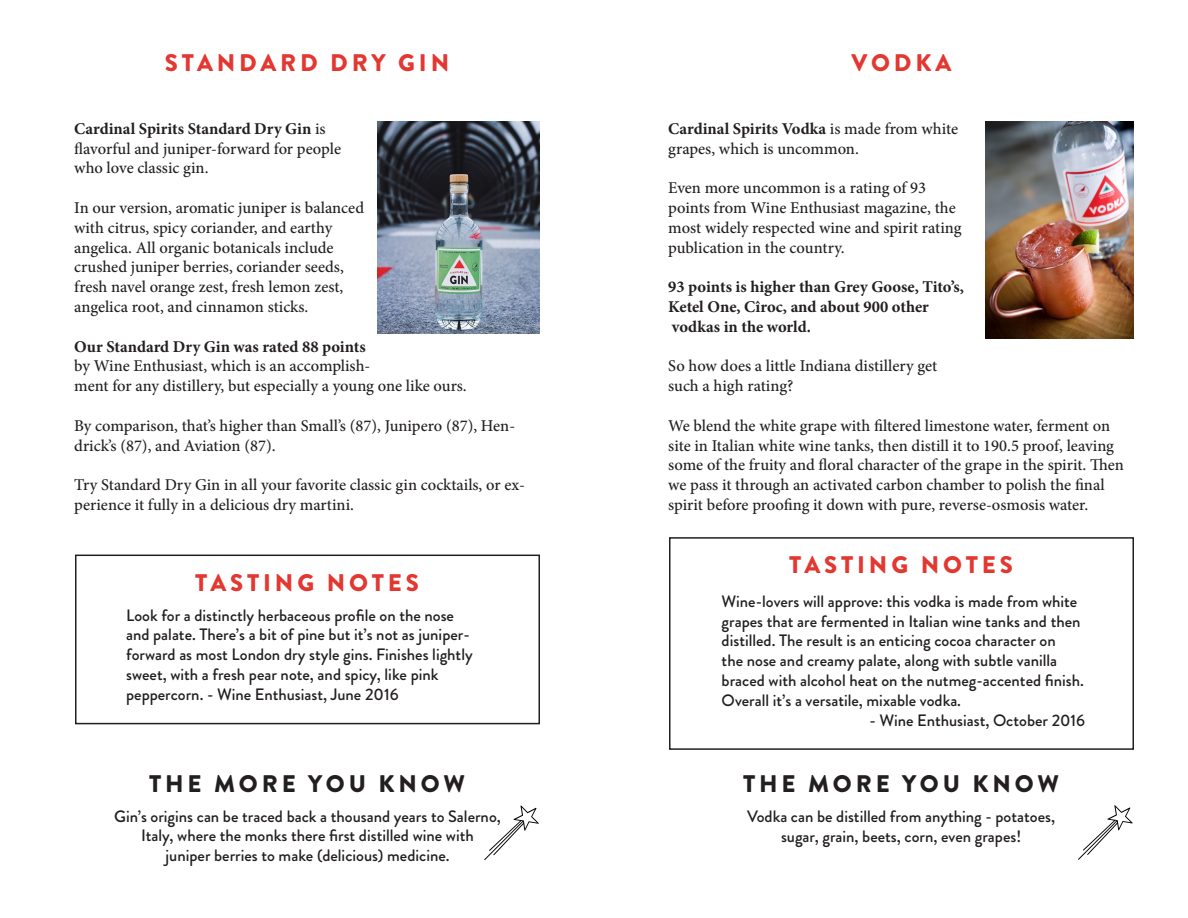
<style>
.page{position:relative;width:1188px;height:918px;background:#fff}
.page>*{position:absolute;margin:0;border:0;box-sizing:border-box;transform-origin:0 0}
.cocktail_heading{font:900 24px "Brandon Grotesque";letter-spacing:.16em;color:#e33731}
.cocktail_heading-2{font:900 24px "Brandon Grotesque";letter-spacing:.16em;color:#231f20}
.t1{font:500 16.5px/19.8px "Minion Pro";color:#231f20}
.t2{font:500 16.5px/19.8px "Brandon Grotesque";color:#231f20}
.t3{font:700 16.5px/19.8px "Minion Pro";color:#231f20}
.s1{font-weight:500}
.s2{font-weight:700}
</style>
<div class="page">
<div style="left:75px;top:555px;width:465px;height:169px;border:2px solid #231f20"></div>
<img style="left:378px;top:122px;width:162px;height:212px">
<svg style="left:484px;top:806px;width:55px;height:54px"></svg>
<div style="left:669px;top:537px;width:465px;height:213px;border:2px solid #231f20"></div>
<img style="left:985px;top:122px;width:149px;height:216px">
<svg style="left:1078px;top:805px;width:55px;height:55px"></svg>
<p class="cocktail_heading" style="left:165px;top:46px;width:286px">STANDARD DRY GIN</p>
<p class="t3" style="left:74px;top:118px;width:253px">Cardinal Spirits Standard Dry Gin <span class="s1">is</span></p>
<p class="t1" style="left:74px;top:138px;width:268px">flavorful and juniper-forward for people who love classic gin.</p>
<p class="t1" style="left:74px;top:198px;width:291px">In our version, aromatic juniper is balanced with citrus, spicy coriander, and earthy angelica. All organic botanicals include crushed juniper berries, coriander seeds, fresh navel orange zest, fresh lemon zest, angelica root, and cinnamon sticks.</p>
<p class="t1" style="left:74px;top:336px;width:394px"><span class="s2">Our Standard Dry Gin was rated 88 points<br></span>by Wine Enthusiast, which is an accomplish-<br>ment for any distillery, but especially a young one like ours.</p>
<p class="t1" style="left:74px;top:416px;width:442px">By comparison, that’s higher than Small’s (87), Junipero (87), Hen&shy;drick’s (87), and Aviation (87).</p>
<p class="t1" style="left:74px;top:475px;width:452px">Try Standard Dry Gin in all your favorite classic gin cocktails, or ex&shy;perience it fully in a delicious dry martini.</p>
<p class="cocktail_heading" style="left:195px;top:566px;width:225px">TASTING NOTES</p>
<p class="t2" style="left:126px;top:605px;width:348px">Look for a distinctly herbaceous profile on the nose and palate. There’s a bit of pine but it’s not as juniper&shy;forward as most London dry style gins. Finishes lightly sweet, with a fresh pear note, and spicy, like pink peppercorn. - Wine Enthusiast, June 2016</p>
<p class="cocktail_heading-2" style="left:149px;top:767px;width:318px">THE MORE YOU KNOW</p>
<p class="t2" style="left:114px;top:806px;width:388px;text-align:center">Gin’s origins can be traced back a thousand years to Salerno,<br>Italy, where the monks there first distilled wine with</p>
<p class="t2" style="left:166px;top:846px;width:286px">juniper berries to make (delicious) medicine.</p>
<p class="cocktail_heading" style="left:852px;top:45px;width:101px">VODKA</p>
<p class="t1" style="left:668px;top:119px;width:291px"><span class="s2">Cardinal Spirits Vodka</span> is made from white grapes, which is uncommon.</p>
<p class="t1" style="left:668px;top:178px;width:295px">Even more uncommon is a rating of 93 points from Wine Enthusiast magazine, the most widely respected wine and spirit rating publication in the country.</p>
<p class="t3" style="left:668px;top:277px;width:297px">93 points is higher than Grey Goose, Tito’s,<br>Ketel One, Cîroc, and about 900 other</p>
<p class="t3" style="left:672px;top:316px;width:141px">vodkas in the world.</p>
<p class="t1" style="left:668px;top:356px;width:271px">So how does a little Indiana distillery get such a high rating?</p>
<p class="t1" style="left:668px;top:416px;width:457px">We blend the white grape with filtered limestone water, ferment on site in Italian white wine tanks, then distill it to 190.5 proof, leaving some of the fruity and floral character of the grape in the spirit. Then we pass it through an activated carbon chamber to polish the final spirit before proofing it down with pure, reverse-osmosis water.</p>
<p class="cocktail_heading" style="left:789px;top:548px;width:225px">TASTING NOTES</p>
<p class="t2" style="left:722px;top:591px;width:364px">Wine-lovers will approve: this vodka is made from white grapes that are fermented in Italian wine tanks and then distilled. The result is an enticing cocoa character on<br>the nose and creamy palate, along with subtle vanilla braced with alcohol heat on the nutmeg-accented finish.<br>Overall it’s a versatile, mixable vodka.</p>
<p class="t2" style="left:869px;top:710px;width:217px">- Wine Enthusiast, October 2016</p>
<p class="cocktail_heading-2" style="left:743px;top:767px;width:318px">THE MORE YOU KNOW</p>
<p class="t2" style="left:747px;top:806px;width:309px">Vodka can be distilled from anything - potatoes,</p>
<p class="t2" style="left:781px;top:826px;width:242px">sugar, grain, beets, corn, even grapes!</p>
</div>
